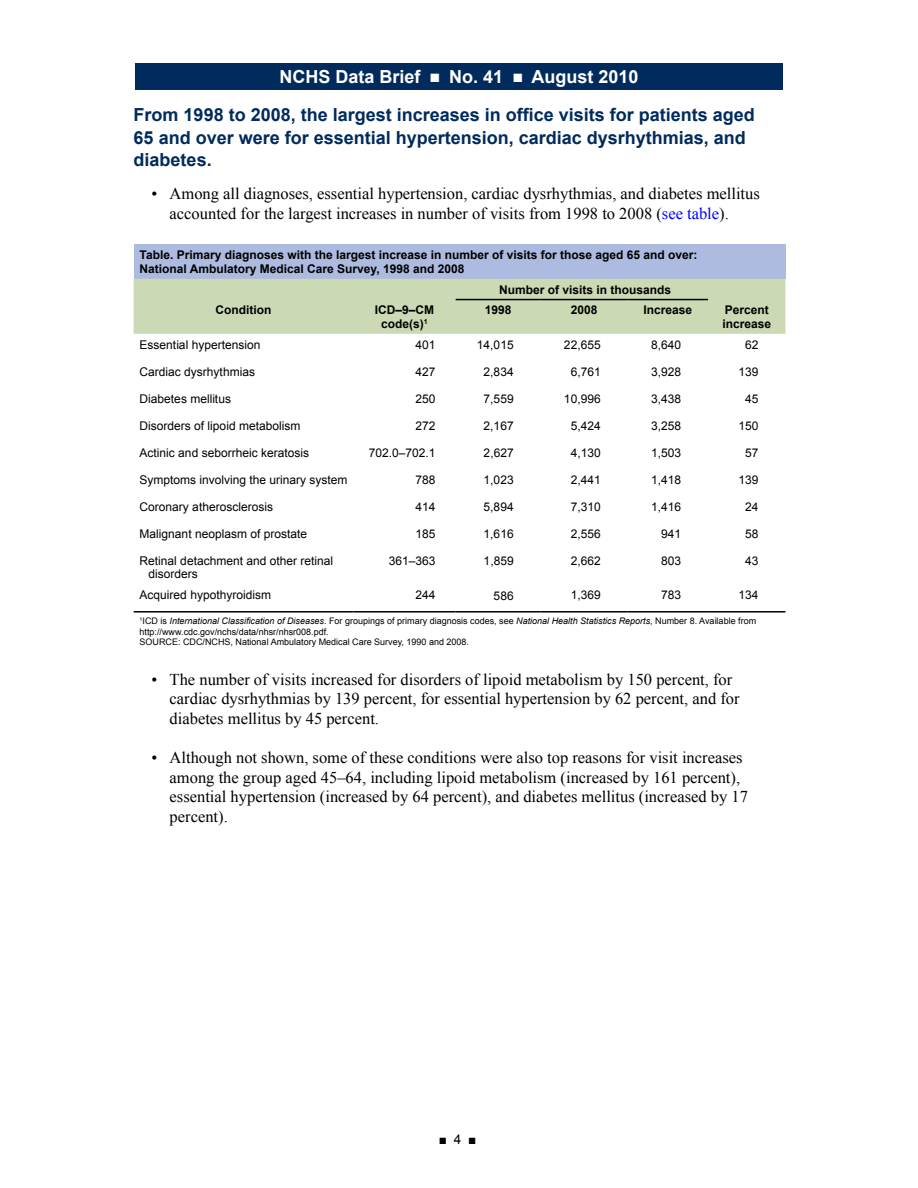
<style>
.page{position:relative;width:918px;height:1188px;background:#fff}
.page>*{position:absolute;margin:0;border:0;box-sizing:border-box;transform-origin:0 0}
.Heading_2{font:700 18px/22.5px "Arial";color:#002b5c}
.t1{font:700 18px "Arial";color:#fff}
.Basic__Bullets{font:16.5px/19.5px "Times New Roman";color:#000}
.t2{font:13.5px "Arial";color:#000}
.Table__Body_FL{font:12px/13.5px "Arial";color:#000}
.Table__Body_FR{font:12px "Arial";color:#000}
.Table__Title{font:700 12px/13.5px "Arial";color:#000}
.Table__Col_Head_CTR{font:700 12px/13.5px "Arial";color:#000;text-align:center}
.Table__Footnote{font:9px/10.5px "Arial";color:#000}
.s1{color:#00f}
.s2{font-style:italic}
</style>
<div class="page">
<div style="left:135px;top:63px;width:648px;height:27px;background:#002b5c"></div>
<div style="left:134px;top:245px;width:651px;height:34px;background:#acbbdf"></div>
<div style="left:134px;top:279px;width:651px;height:55px;background:#cbdab4"></div>
<hr style="left:134px;top:611px;width:219px;height:2px;background:#000">
<hr style="left:353px;top:611px;width:103px;height:2px;background:#000">
<hr style="left:456px;top:611px;width:85px;height:2px;background:#000">
<hr style="left:541px;top:611px;width:87px;height:2px;background:#000">
<hr style="left:628px;top:611px;width:80px;height:2px;background:#000">
<hr style="left:708px;top:611px;width:77px;height:2px;background:#000">
<hr style="left:456px;top:299px;width:85px;height:1px;background:#000">
<hr style="left:541px;top:299px;width:87px;height:1px;background:#000">
<hr style="left:628px;top:299px;width:80px;height:1px;background:#000">
<p class="t1" style="left:279px;top:65px;width:361px">NCHS Data Brief ■ No. 41 ■ August 2010</p>
<p class="Heading_2" style="left:134px;top:104px;width:623px">From 1998 to 2008, the largest increases in office visits for patients aged<br>65 and over were for essential hypertension, cardiac dysrhythmias, and diabetes.</p>
<p class="Basic__Bullets" style="left:170px;top:184px;width:592px;text-indent:-18px">• Among all diagnoses, essential hypertension, cardiac dysrhythmias, and diabetes mellitus accounted for the largest increases in number of visits from 1998 to 2008 (<span class="s1">see table</span>).</p>
<p class="Table__Title" style="left:140px;top:249px;width:559px">Table. Primary diagnoses with the largest increase in number of visits for those aged 65 and over:<br>National Ambulatory Medical Care Survey, 1998 and 2008</p>
<p class="Table__Col_Head_CTR" style="left:499px;top:283px;width:174px">Number of visits in thousands</p>
<p class="Table__Col_Head_CTR" style="left:216px;top:304px;width:57px">Condition</p>
<p class="Table__Col_Head_CTR" style="left:375px;top:304px;width:61px">ICD–9–CM code(s)<sup>1</sup></p>
<p class="Table__Col_Head_CTR" style="left:485px;top:304px;width:28px">1998</p>
<p class="Table__Col_Head_CTR" style="left:571px;top:304px;width:28px">2008</p>
<p class="Table__Col_Head_CTR" style="left:644px;top:304px;width:50px">Increase</p>
<p class="Table__Col_Head_CTR" style="left:722px;top:304px;width:50px;text-align:left">Percent increase</p>
<p class="Table__Body_FL" style="left:140px;top:338px;width:122px">Essential hypertension</p>
<p class="Table__Body_FR" style="left:415px;top:336px;width:22px">401</p>
<p class="Table__Body_FR" style="left:477px;top:337px;width:38px">14,015</p>
<p class="Table__Body_FR" style="left:564px;top:336px;width:38px">22,655</p>
<p class="Table__Body_FR" style="left:651px;top:336px;width:32px">8,640</p>
<p class="Table__Body_FR" style="left:745px;top:336px;width:15px">62</p>
<p class="Table__Body_FL" style="left:140px;top:365px;width:117px">Cardiac dysrhythmias</p>
<p class="Table__Body_FR" style="left:415px;top:363px;width:22px">427</p>
<p class="Table__Body_FR" style="left:484px;top:364px;width:32px">2,834</p>
<p class="Table__Body_FR" style="left:571px;top:363px;width:32px">6,761</p>
<p class="Table__Body_FR" style="left:651px;top:363px;width:32px">3,928</p>
<p class="Table__Body_FR" style="left:738px;top:363px;width:22px">139</p>
<p class="Table__Body_FL" style="left:140px;top:392px;width:93px">Diabetes mellitus</p>
<p class="Table__Body_FR" style="left:415px;top:390px;width:22px">250</p>
<p class="Table__Body_FR" style="left:484px;top:391px;width:32px">7,559</p>
<p class="Table__Body_FR" style="left:564px;top:390px;width:38px">10,996</p>
<p class="Table__Body_FR" style="left:651px;top:390px;width:32px">3,438</p>
<p class="Table__Body_FR" style="left:745px;top:390px;width:15px">45</p>
<p class="Table__Body_FL" style="left:140px;top:419px;width:162px">Disorders of lipoid metabolism</p>
<p class="Table__Body_FR" style="left:415px;top:417px;width:22px">272</p>
<p class="Table__Body_FR" style="left:484px;top:418px;width:32px">2,167</p>
<p class="Table__Body_FR" style="left:571px;top:417px;width:32px">5,424</p>
<p class="Table__Body_FR" style="left:651px;top:417px;width:32px">3,258</p>
<p class="Table__Body_FR" style="left:738px;top:417px;width:22px">150</p>
<p class="Table__Body_FL" style="left:140px;top:446px;width:171px">Actinic and seborrheic keratosis</p>
<p class="Table__Body_FR" style="left:369px;top:444px;width:68px">702.0–702.1</p>
<p class="Table__Body_FR" style="left:484px;top:445px;width:32px">2,627</p>
<p class="Table__Body_FR" style="left:571px;top:444px;width:32px">4,130</p>
<p class="Table__Body_FR" style="left:651px;top:444px;width:32px">1,503</p>
<p class="Table__Body_FR" style="left:745px;top:444px;width:15px">57</p>
<p class="Table__Body_FL" style="left:140px;top:473px;width:209px">Symptoms involving the urinary system</p>
<p class="Table__Body_FR" style="left:415px;top:471px;width:22px">788</p>
<p class="Table__Body_FR" style="left:484px;top:472px;width:32px">1,023</p>
<p class="Table__Body_FR" style="left:571px;top:471px;width:32px">2,441</p>
<p class="Table__Body_FR" style="left:651px;top:471px;width:32px">1,418</p>
<p class="Table__Body_FR" style="left:738px;top:471px;width:22px">139</p>
<p class="Table__Body_FL" style="left:140px;top:500px;width:135px">Coronary atherosclerosis</p>
<p class="Table__Body_FR" style="left:415px;top:498px;width:22px">414</p>
<p class="Table__Body_FR" style="left:484px;top:499px;width:32px">5,894</p>
<p class="Table__Body_FR" style="left:571px;top:498px;width:32px">7,310</p>
<p class="Table__Body_FR" style="left:651px;top:498px;width:32px">1,416</p>
<p class="Table__Body_FR" style="left:745px;top:498px;width:15px">24</p>
<p class="Table__Body_FL" style="left:140px;top:527px;width:169px">Malignant neoplasm of prostate</p>
<p class="Table__Body_FR" style="left:415px;top:525px;width:22px">185</p>
<p class="Table__Body_FR" style="left:484px;top:526px;width:32px">1,616</p>
<p class="Table__Body_FR" style="left:571px;top:525px;width:32px">2,556</p>
<p class="Table__Body_FR" style="left:661px;top:525px;width:22px">941</p>
<p class="Table__Body_FR" style="left:745px;top:525px;width:15px">58</p>
<p class="Table__Body_FL" style="left:149px;top:554px;width:186px;text-indent:-9px">Retinal detachment and other retinal disorders</p>
<p class="Table__Body_FR" style="left:389px;top:552px;width:48px">361–363</p>
<p class="Table__Body_FR" style="left:484px;top:553px;width:32px">1,859</p>
<p class="Table__Body_FR" style="left:571px;top:552px;width:32px">2,662</p>
<p class="Table__Body_FR" style="left:661px;top:552px;width:22px">803</p>
<p class="Table__Body_FR" style="left:745px;top:552px;width:15px">43</p>
<p class="Table__Body_FL" style="left:140px;top:588px;width:133px">Acquired hypothyroidism</p>
<p class="Table__Body_FR" style="left:415px;top:586px;width:22px">244</p>
<p class="Table__Body_FR" style="left:494px;top:587px;width:22px">586</p>
<p class="Table__Body_FR" style="left:571px;top:586px;width:32px">1,369</p>
<p class="Table__Body_FR" style="left:661px;top:586px;width:22px">783</p>
<p class="Table__Body_FR" style="left:738px;top:586px;width:22px">134</p>
<p class="Table__Footnote" style="left:140px;top:616px;width:9px"><sup>1</sup>ICD</p>
<p class="Table__Footnote" style="left:140px;top:616px;width:618px;text-indent:21px">is <span class="s2">International Classification of Diseases</span>. For groupings of primary diagnosis codes, see <span class="s2">National Health Statistics Reports</span>, N umber 8. Available from http://www.cdc.gov/nchs/data/nhsr/nhsr008.pdf.</p>
<p class="Table__Footnote" style="left:140px;top:637px;width:331px">SOURCE: CDC/NCHS, National Ambulatory Medical Care Survey, 1990 and 2008.</p>
<p class="Basic__Bullets" style="left:170px;top:669px;width:572px;text-indent:-18px">• The number of visits increased for disorders of lipoid metabolism by 150 percent, for cardiac dysrhythmias by 139 percent, for essential hypertension by 62 percent, and for diabetes mellitus by 45 percent.</p>
<p class="Basic__Bullets" style="left:170px;top:748px;width:580px;text-indent:-18px">• Although not shown, some of these conditions were also top reasons for visit increases among the group aged 45–64, including lipoid metabolism (increased by 161 percent), essential hypertension (increased by 64 percent), and diabetes mellitus (increased by 17 percent).</p>
<p class="t2" style="left:439px;top:1130px;width:39px">■ 4 ■</p>
</div>
